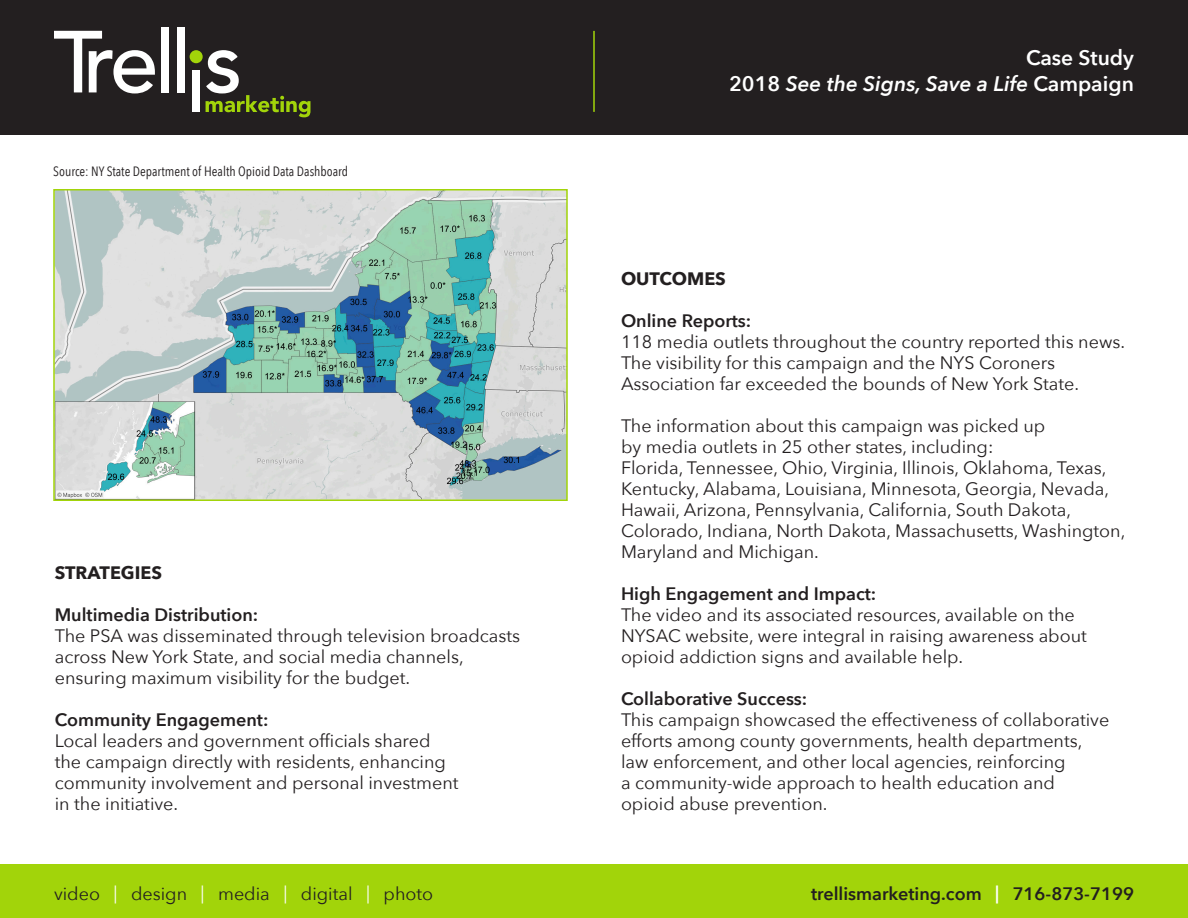
<style>
.page{position:relative;width:1188px;height:918px;background:#fff}
.page>*{position:absolute;margin:0;border:0;box-sizing:border-box;transform-origin:0 0}
.t1{font:italic 600 21px "Avenir Next";color:#fff}
.t2{font:600 21px "Avenir Next";color:#fff}
.t3{font:18px/21px "Avenir Next";color:#231f20}
.t4{font:600 18px "Avenir Next";color:#231f20}
.t5{font:700 18px "Avenir Next";color:#231f20}
.t6{font:13.5px "Avenir Next Condensed";color:#231f20}
.s1{font-style:normal}
.s2{color:#fff}
</style>
<div class="page">
<div style="left:0;top:864px;width:1188px;height:54px;background:#a2d40a"></div>
<div style="left:0;top:0;width:1188px;height:135px;background:#231f20"></div>
<svg style="left:54px;top:31px;width:101px;height:62px"></svg>
<div style="left:161px;top:27px;width:8px;height:65px;background:#fff"></div>
<div style="left:177px;top:27px;width:8px;height:65px;background:#fff"></div>
<div style="left:192px;top:71px;width:8px;height:41px;background:#fff"></div>
<div style="left:190px;top:50px;width:13px;height:13px;background:#a2d40a;border-radius:50%"></div>
<svg style="left:206px;top:50px;width:104px;height:67px"></svg>
<hr style="left:593px;top:31px;width:2px;height:81px;background:#a2d40a">
<img style="left:56px;top:192px;width:509px;height:306px">
<div style="left:53px;top:189px;width:515px;height:312px;border:2px solid #a2d40a"></div>
<p class="t6" style="left:53px;top:159px;width:296px">Source: NY State Department of Health Opioid Data Dashboard</p>
<p class="t5" style="left:55px;top:557px;width:109px">STRATEGIES</p>
<p class="t4" style="left:55px;top:599px;width:205px">Multimedia Distribution:</p>
<p class="t3" style="left:55px;top:624px;width:467px">The PSA was disseminated through television broadcasts across New York State, and social media channels, ensuring maximum visibility for the budget.</p>
<p class="t4" style="left:55px;top:704px;width:215px">Community Engagement:</p>
<p class="t3" style="left:55px;top:729px;width:377px">Local leaders and government officials shared</p>
<p class="t3" style="left:55px;top:750px;width:393px">the campaign directly with residents, enhancing</p>
<p class="t3" style="left:55px;top:771px;width:405px">community involvement and personal investment</p>
<p class="t3" style="left:55px;top:792px;width:125px">in the initiative.</p>
<p class="t2" style="left:1026px;top:40px;width:109px">Case Study</p>
<p class="t1" style="left:729px;top:65px;width:406px"><span class="s1">2018</span> See the Signs, Save a Life <span class="s1">Campaign</span></p>
<p class="t5" style="left:621px;top:263px;width:106px">OUTCOMES</p>
<p class="t4" style="left:621px;top:305px;width:132px">Online Reports:</p>
<p class="t3" style="left:621px;top:330px;width:506px">118 media outlets throughout the country reported this news.<br>The visibility for this campaign and the NYS Coroners</p>
<p class="t3" style="left:621px;top:372px;width:460px">Association far exceeded the bounds of New York State.</p>
<p class="t3" style="left:621px;top:414px;width:426px">The information about this campaign was picked up</p>
<p class="t3" style="left:621px;top:435px;width:374px">by media outlets in 25 other states, including:</p>
<p class="t3" style="left:621px;top:456px;width:490px">Florida, Tennessee, Ohio, Virginia, Illinois, Oklahoma, Texas,<br>Kentucky, Alabama, Louisiana, Minnesota, Georgia, Nevada,<br>Hawaii, Arizona, Pennsylvania, California, South Dakota,</p>
<p class="t3" style="left:621px;top:519px;width:506px">Colorado, Indiana, North Dakota, Massachusetts, Washington,<br>Maryland and Michigan.</p>
<p class="t4" style="left:621px;top:578px;width:257px">High Engagement and Impact:</p>
<p class="t3" style="left:621px;top:603px;width:455px">The video and its associated resources, available on the</p>
<p class="t3" style="left:621px;top:624px;width:467px">NYSAC website, were integral in raising awareness about</p>
<p class="t3" style="left:621px;top:645px;width:344px">opioid addiction signs and available help.</p>
<p class="t4" style="left:621px;top:683px;width:188px">Collaborative Success:</p>
<p class="t3" style="left:621px;top:708px;width:490px">This campaign showcased the effectiveness of collaborative efforts among county governments, health departments,</p>
<p class="t3" style="left:621px;top:750px;width:446px">law enforcement, and other local agencies, reinforcing</p>
<p class="t3" style="left:621px;top:771px;width:436px">a community-wide approach to health education and</p>
<p class="t3" style="left:621px;top:792px;width:208px">opioid abuse prevention.</p>
<p class="t3" style="left:54px;top:882px;width:381px">video <span class="s2">|</span> design <span class="s2">|</span> media <span class="s2">|</span> digital <span class="s2">|</span> photo</p>
<p class="t4" style="left:811px;top:878px;width:324px">trellismarketing.com <span class="s2">|</span> 716-873-7199</p>
</div>
